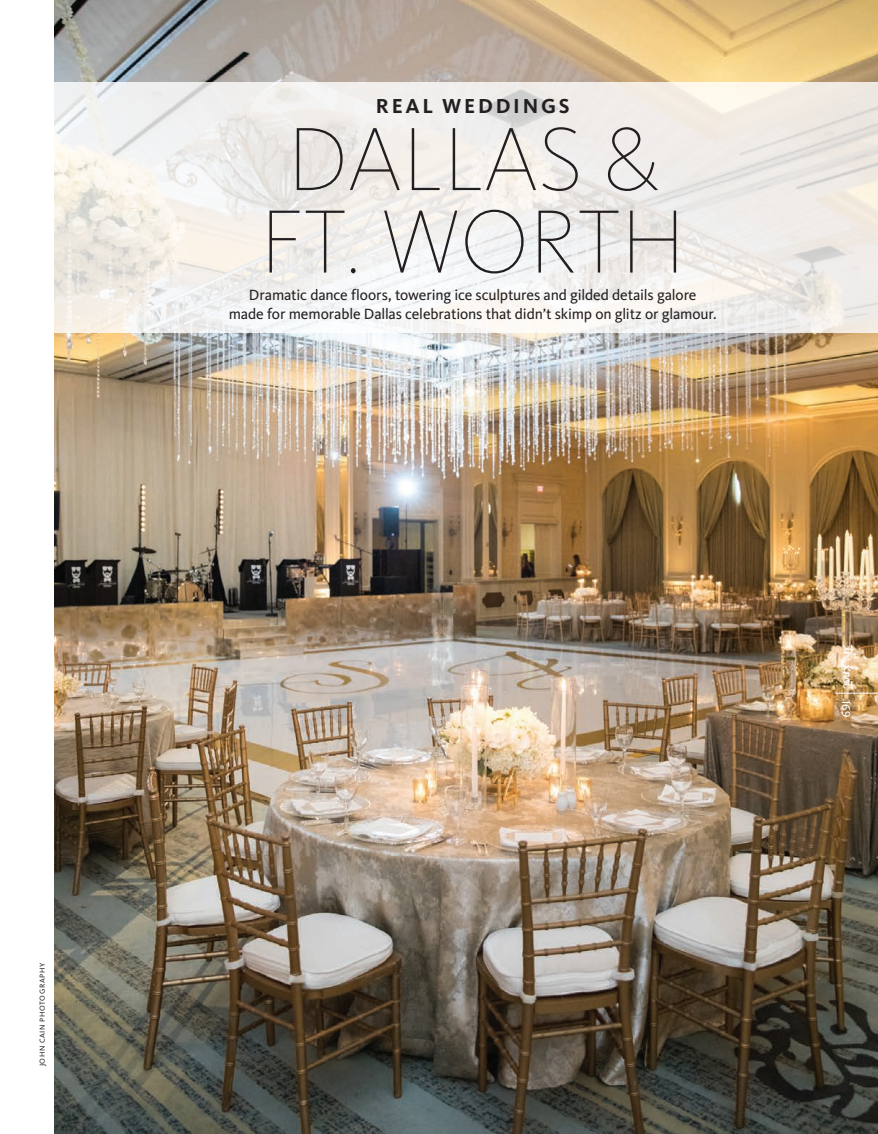
<style>
.page{position:relative;width:878px;height:1134px;background:#fff}
.page>*{position:absolute;margin:0;border:0;box-sizing:border-box;transform-origin:0 0}
.TKR_RW_section_hed{font:100 93px "Kievit OT";color:#231f20}
.TKR_RW_section_overl{font:700 21px "Kievit OT";letter-spacing:.13em;color:#231f20}
.t1{font:18px "The Knot Logo PS Small Below 36 pt";color:#fff}
.TKR_DEK{font:15.3px "Kievit OT";letter-spacing:-.01em;color:#231f20}
.t2{font:12px "Kievit OT";color:#fff}
.TKR_GUTTER_CREDIT{font:7.5px "Kievit OT";letter-spacing:.085em;color:#231f20}
</style>
<div class="page">
<img style="left:54px;top:0;width:824px;height:1134px">
<svg style="left:54px;top:83px;width:824px;height:250px;fill:#f1eeeb"></svg>
<hr style="left:835px;top:693px;width:43px;height:1px;background:#fff">
<p class="TKR_GUTTER_CREDIT" style="left:38px;top:1066px;width:105px;rotate:-90deg">JOHN CAIN PHOTOGRAPHY</p>
<p class="TKR_RW_section_overl" style="left:376px;top:93px;width:195px">REAL WEDDINGS</p>
<p class="TKR_RW_section_hed" style="left:287px;top:108px;width:373px">DALLAS &amp;</p>
<p class="TKR_RW_section_hed" style="left:260px;top:191px;width:427px">FT. WORTH</p>
<p class="TKR_DEK" style="left:229px;top:305px;width:489px">made for memorable Dallas celebrations that didn’t skimp on glitz or glamour.</p>
<p class="TKR_DEK" style="left:249px;top:286px;width:449px">Dramatic dance floors, towering ice sculptures and gilded details galore</p>
<p class="t1" style="left:860px;top:644px;width:47px;rotate:90deg">K</p>
<p class="t2" style="left:852px;top:700px;width:18px;rotate:90deg">169</p>
</div>
